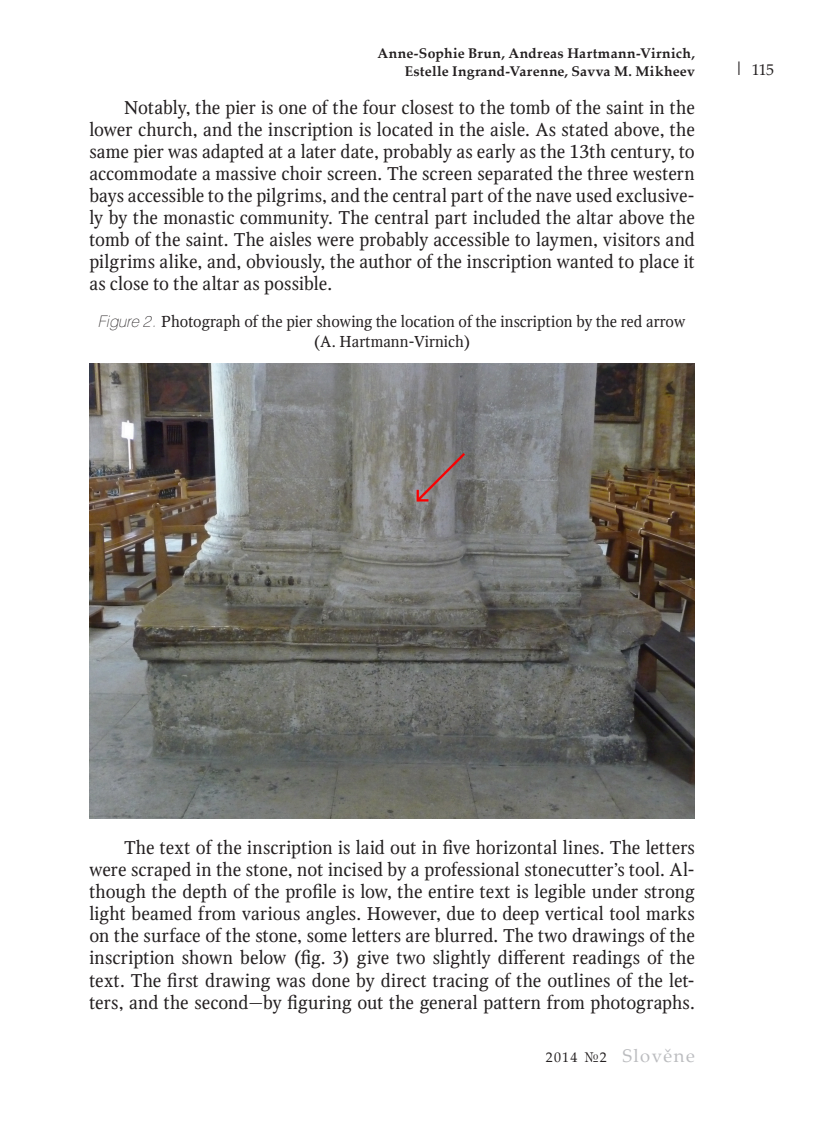
<style>
.page{position:relative;width:819px;height:1141px;background:#fff}
.page>*{position:absolute;margin:0;border:0;box-sizing:border-box;transform-origin:0 0}
.t1{font:18.38px/22.1px "Octava";letter-spacing:.005em;color:#231f20;text-align:justify}
.t2{font:18.38px "Palatino Linotype";letter-spacing:.08em;color:#bcbdc0}
.t3{font:15.75px/20.1px "Octava";color:#231f20;text-align:center}
.t4{font:15.75px "Palatino Linotype";color:#231f20}
.t5{font:700 14px/17.5px "Palatino Linotype";letter-spacing:.02em;color:#231f20;text-align:right}
.s1{font-family:"Helios";font-weight:100;font-style:italic}
.s2{font-size:18.38px}
.s3{font-size:14px;color:#231f20}
</style>
<div class="page">
<img style="left:89px;top:363px;width:605px;height:456px">
<p class="t5" style="left:377px;top:46px;width:319px">Anne-Sophie Brun, Andreas Hartmann-Virnich,<br>Estelle Ingrand-Varenne, Savva M. Mikheev</p>
<p class="t1" style="left:89px;top:97px;width:607px;text-indent:35px">Notably, the pier is one of the four closest to the tomb of the saint in the lower church, and the inscription is located in the aisle. As stated above, the same pier was adapted at a later date, probably as early as the 13th century, to accommodate a massive choir screen. The screen separated the three western bays accessible to the pilgrims, and the central part of the nave used exclusive&shy;ly by the monastic community. The central part included the altar above the tomb of the saint. The aisles were probably accessible to laymen, visitors and pilgrims alike, and, obviously, the author of the inscription wanted to place it as close to the altar as possible.</p>
<p class="t3" style="left:99px;top:312px;width:588px"><span class="s1">Figure 2.</span> Photograph of the pier showing the location of the inscription by the red arrow (A. Hartmann-Virnich)</p>
<p class="t4" style="left:734px;top:64px;width:41px"><span class="s2">|</span> 115</p>
<p class="t1" style="left:89px;top:837px;width:607px;text-indent:35px">The text of the inscription is laid out in five horizontal lines. The letters were scraped in the stone, not incised by a professional stonecutter’s tool. Al&shy;though the depth of the profile is low, the entire text is legible under strong light beamed from various angles. However, due to deep vertical tool marks on the surface of the stone, some letters are blurred. The two drawings of the inscription shown below (fig. 3) give two slightly different readings of the text. The first drawing was done by direct tracing of the outlines of the let&shy;ters, and the second—by figuring out the general pattern from photographs.</p>
<p class="t2" style="left:546px;top:1048px;width:150px"><span class="s3">2014 №2</span> Slověne</p>
</div>
